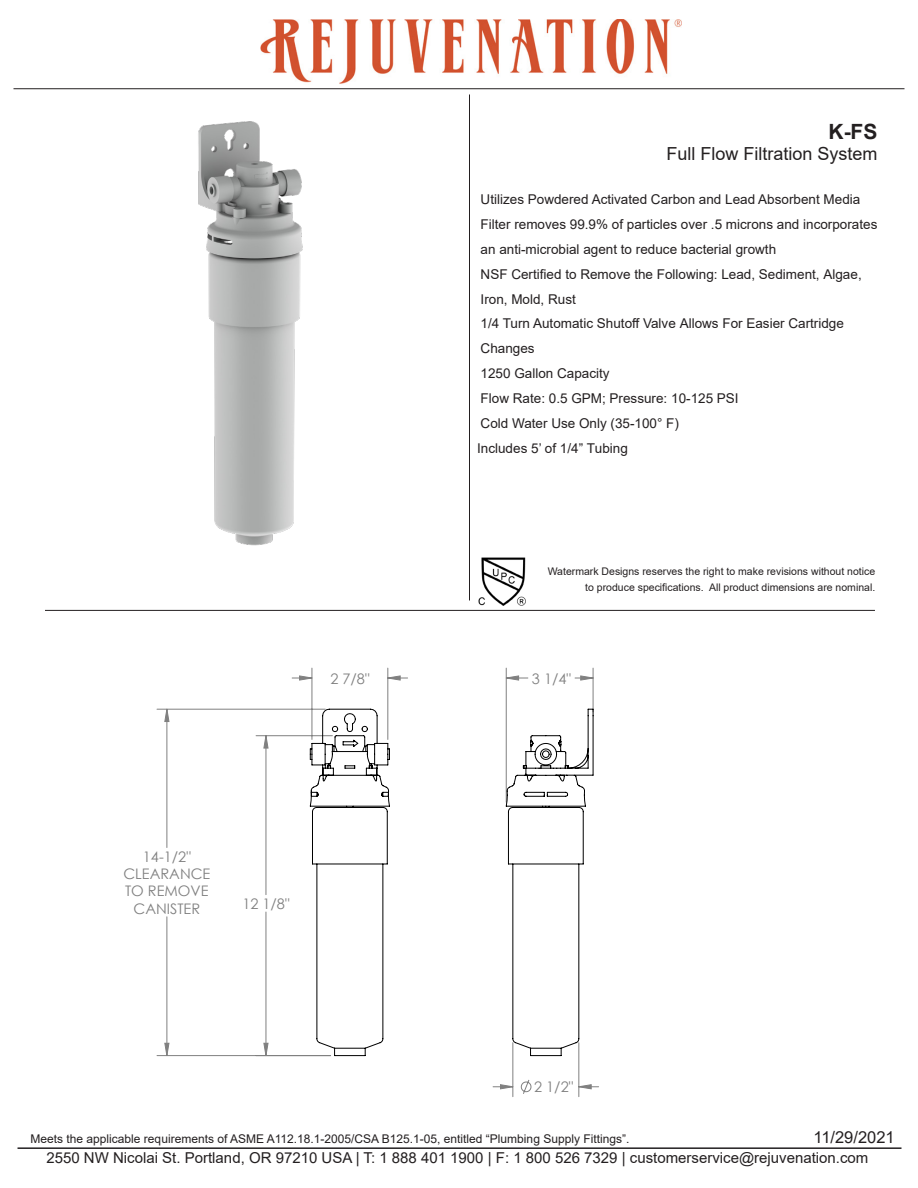
<style>
.page{position:relative;width:918px;height:1188px;background:#fff}
.page>*{position:absolute;margin:0;border:0;box-sizing:border-box;transform-origin:0 0}
.Prodcut_Name{font:700 21px "Arial";color:#231f20}
.t1{font:18px "Arial";color:#231f20}
.t2{font:16.5px "Arial";color:#231f20}
.t3{font:15px "Arial";color:#231f20}
.t4{font:14.55px/17.4px "Century Gothic";color:#808080;text-align:center}
.t5{font:13.5px/24.9px "Arial";color:#231f20}
.t6{font:12px "Arial";color:#231f20}
.t7{font:10.5px/16.5px "Arial";color:#231f20;text-align:right}
</style>
<div class="page">
<img style="left:198px;top:121px;width:105px;height:425px">
<hr style="left:18px;top:1147px;width:884px;height:2px;background:#231f20">
<svg style="left:521px;top:1089px;width:10px;height:5px"></svg>
<hr style="left:157px;top:709px;width:168px;height:1px;background:#808080">
<hr style="left:157px;top:1055px;width:174px;height:1px;background:#808080">
<hr style="left:312px;top:668px;width:1px;height:71px;background:#808080">
<hr style="left:388px;top:668px;width:1px;height:71px;background:#808080">
<hr style="left:593px;top:668px;width:1px;height:44px;background:#808080">
<hr style="left:506px;top:668px;width:1px;height:134px;background:#808080">
<hr style="left:513px;top:1043px;width:1px;height:54px;background:#808080">
<hr style="left:579px;top:1043px;width:1px;height:54px;background:#808080">
<svg style="left:165px;top:676px;width:428px;height:413px"></svg>
<svg style="left:309px;top:708px;width:81px;height:348px"></svg>
<svg style="left:505px;top:708px;width:89px;height:348px"></svg>
<img style="left:478px;top:557px;width:48px;height:49px">
<hr style="left:45px;top:610px;width:830px;height:1px;background:#231f20">
<hr style="left:14px;top:88px;width:890px;height:1px;background:#231f20">
<hr style="left:469px;top:94px;width:1px;height:506px;background:#231f20">
<img style="left:261px;top:20px;width:420px;height:64px">
<p class="Prodcut_Name" style="left:829px;top:117px;width:50px">K-FS</p>
<p class="t1" style="left:666px;top:141px;width:213px">Full Flow Filtration System</p>
<p class="t5" style="left:477px;top:187px;width:402px">Utilizes Powdered Activated Carbon and Lead Absorbent Media Filter removes 99.9% of particles over .5 microns and incorporates an anti-microbial agent to reduce bacterial growth<br>NSF Certified to Remove the Following: Lead, Sediment, Algae, Iron, Mold, Rust<br>1/4 Turn Automatic Shutoff Valve Allows For Easier Cartridge Changes<br>1250 Gallon Capacity<br>Flow Rate: 0.5 GPM; Pressure: 10-125 PSI<br>Cold Water Use Only (35-100° F)<br>Includes 5’ of 1/4” Tubing</p>
<p class="t7" style="left:548px;top:563px;width:329px">Watermark Designs reserves the right to make revisions without notice to produce specifications. All product dimensions are nominal.</p>
<p class="t4" style="left:330px;top:669px;width:41px">2 7/8"</p>
<p class="t4" style="left:532px;top:669px;width:41px">3 1/4"</p>
<p class="t4" style="left:123px;top:848px;width:89px">14-1/2"<br>CLEARANCE<br>TO REMOVE<br>CANISTER</p>
<p class="t4" style="left:242px;top:895px;width:49px">12 1/8"</p>
<p class="t4" style="left:534px;top:1078px;width:41px">2 1/2"</p>
<p class="t2" style="left:813px;top:1126px;width:83px">11/29/2021</p>
<p class="t3" style="left:46px;top:1148px;width:824px">2550 NW Nicolai St. Portland, OR 97210 USA | T: 1 888 401 1900 | F: 1 800 526 7329 | customerservice@rejuvenation.com</p>
<p class="t6" style="left:31px;top:1130px;width:600px">Meets the applicable requirements of ASME A112.18.1-2005/CSA B125.1-05, entitled “Plumbing Supply Fittings”.</p>
</div>
